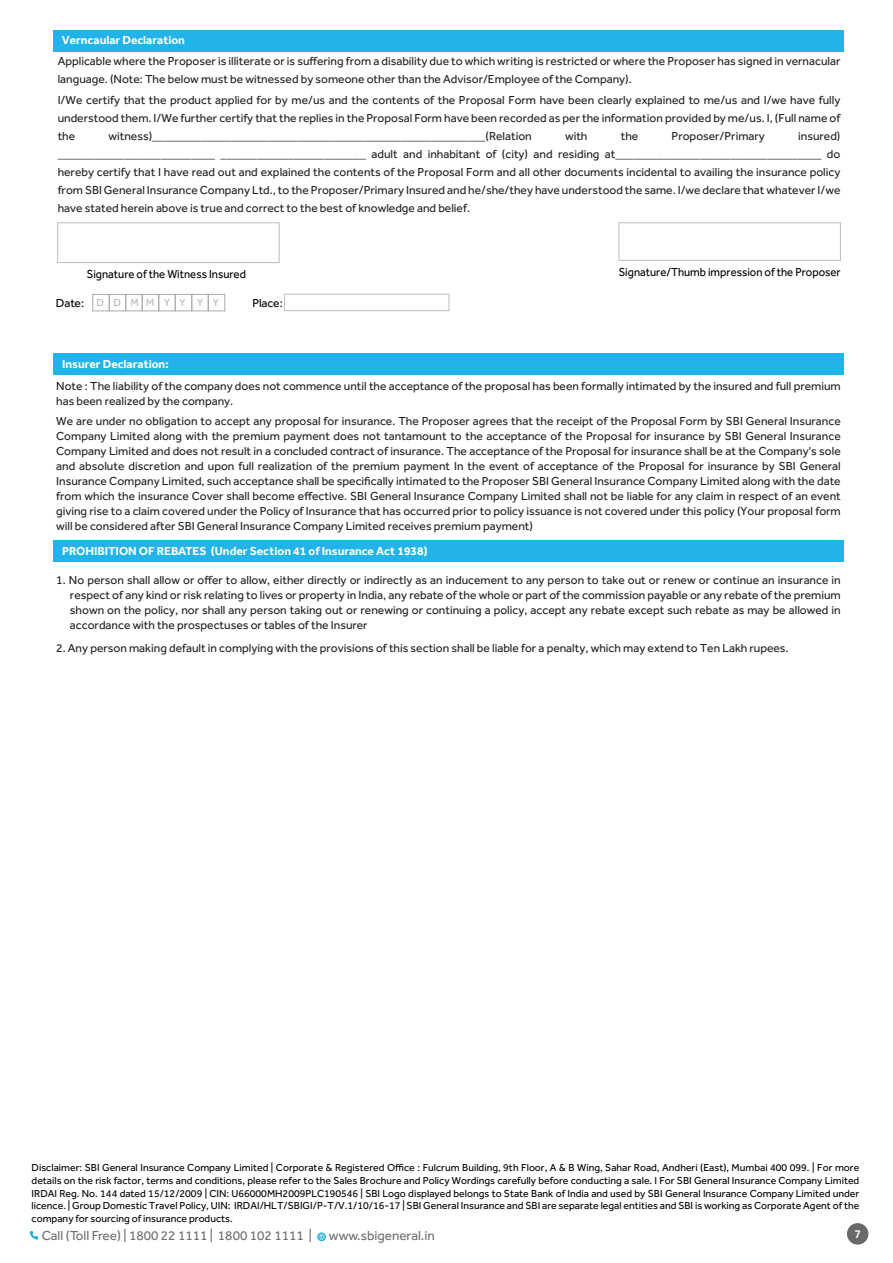
<style>
.page{position:relative;width:893px;height:1263px;background:#fff}
.page>*{position:absolute;margin:0;border:0;box-sizing:border-box;transform-origin:0 0}
.t1{font:13.5px "Effra";color:#6d6e71}
.t2{font:12px/15px "Effra";color:#231f20;text-align:justify}
.t3{font:700 12px "Effra";color:#fff}
.t4{font:12px "Effra";color:#000;scale:.94 1}
.t5{font:12px "Effra";color:#000}
.t6{font:500 12px "Effra";color:#fff}
.t7{font:10.5px/12.6px "Effra";color:#000;text-align:justify}
.t8{font:10.5px "Effra";color:#b4b6b8}
.s1{font-size:12px;color:#000}
</style>
<div class="page">
<svg style="left:30px;top:1231px;width:8px;height:8px"></svg>
<svg style="left:317px;top:1232px;width:9px;height:9px"></svg>
<svg style="left:319px;top:1234px;width:6px;height:6px"></svg>
<div style="left:847px;top:1223px;width:21px;height:21px;background:#686968;border-radius:50%"></div>
<div style="left:93px;top:294px;width:16px;height:17px;border:1px solid #a8aaac"></div>
<div style="left:109px;top:294px;width:17px;height:17px;border:1px solid #a8aaac"></div>
<div style="left:126px;top:294px;width:16px;height:17px;border:1px solid #a8aaac"></div>
<div style="left:142px;top:294px;width:17px;height:17px;border:1px solid #a8aaac"></div>
<div style="left:159px;top:294px;width:16px;height:17px;border:1px solid #a8aaac"></div>
<div style="left:175px;top:294px;width:17px;height:17px;border:1px solid #a8aaac"></div>
<div style="left:192px;top:294px;width:16px;height:17px;border:1px solid #a8aaac"></div>
<div style="left:208px;top:294px;width:17px;height:17px;border:1px solid #a8aaac"></div>
<div style="left:284px;top:294px;width:165px;height:17px;border:1px solid #bcbec0"></div>
<div style="left:53px;top:30px;width:790px;height:21px;background:#22b3e8"></div>
<div style="left:57px;top:222px;width:222px;height:41px;border:1px solid #bcbec0"></div>
<div style="left:619px;top:222px;width:222px;height:39px;border:1px solid #bcbec0"></div>
<div style="left:53px;top:540px;width:790px;height:22px;background:#22b3e8"></div>
<div style="left:53px;top:354px;width:790px;height:21px;background:#22b3e8"></div>
<p class="t3" style="left:62px;top:33px;width:125px">Verncaular Declaration</p>
<p class="t2" style="left:58px;top:52px;width:784px;line-height:18px">Applicable where the Proposer is illiterate or is suffering from a disability due to which writing is restricted or where the Proposer has signed in vernacular language. (Note: The below must be witnessed by someone other than the Advisor/Employee of the Company).</p>
<p class="t2" style="left:58px;top:91px;width:784px;line-height:18px">I/We certify that the product applied for by me/us and the contents of the Proposal Form have been clearly explained to me/us and I/we have fully understood them. I/We further certify that the replies in the Proposal Form have been recorded as per the information provided by me/us. I, (Full name of the</p>
<p class="t2" style="left:58px;top:127px;width:784px;line-height:18px;text-indent:740px">insured) __________________________ ________________________ adult and inhabitant of (city) and residing at__________________________________ do hereby certify that I have read out and explained the contents of the Proposal Form and all other documents incidental to availing the insurance policy from SBI General Insurance Company Ltd., to the Proposer/Primary Insured and he/she/they have understood the same. I/we declare that whatever I/we have stated herein above is true and correct to the best of knowledge and belief.</p>
<p class="t2" style="left:109px;top:128px;width:425px">witness)_______________________________________________________(Relation</p>
<p class="t2" style="left:565px;top:128px;width:24px">with</p>
<p class="t2" style="left:621px;top:128px;width:19px">the</p>
<p class="t2" style="left:672px;top:128px;width:95px">Proposer/Primary</p>
<p class="t4" style="left:87px;top:267px;width:171px">Signature of the Witness Insured</p>
<p class="t4" style="left:619px;top:264px;width:238px">Signature/Thumb impression of the Proposer</p>
<p class="t8" style="left:56px;top:296px;width:164px"><span class="s1">Date:</span> D D M M Y Y Y Y</p>
<p class="t5" style="left:253px;top:296px;width:32px">Place:</p>
<p class="t3" style="left:62px;top:357px;width:108px">Insurer Declaration:</p>
<p class="t2" style="left:56px;top:379px;width:786px">Note : The liability of the company does not commence until the acceptance of the proposal has been formally intimated by the insured and full premium has been realized by the company.</p>
<p class="t2" style="left:56px;top:413px;width:786px">We are under no obligation to accept any proposal for insurance. The Proposer agrees that the receipt of the Proposal Form by SBI General Insurance Company Limited along with the premium payment does not tantamount to the acceptance of the Proposal for insurance by SBI General Insurance Company Limited and does not result in a concluded contract of insurance. The acceptance of the Proposal for insurance shall be at the Company's sole and absolute discretion and upon full realization of the premium payment In the event of acceptance of the Proposal for insurance by SBI General Insurance Company Limited, such acceptance shall be specifically intimated to the Proposer SBI General Insurance Company Limited along with the date from which the insurance Cover shall become effective. SBI General Insurance Company Limited shall not be liable for any claim in respect of an event giving rise to a claim covered under the Policy of Insurance that has occurred prior to policy issuance is not covered under this policy (Your proposal form will be considered after SBI General Insurance Company Limited receives premium payment)</p>
<p class="t3" style="left:62px;top:544px;width:367px">PROHIBITION OF REBATES (Under Section 41 of Insurance Act 1938)</p>
<p class="t2" style="left:70px;top:572px;width:772px;text-indent:-14px">1. No person shall allow or offer to allow, either directly or indirectly as an inducement to any person to take out or renew or continue an insurance in respect of any kind or risk relating to lives or property in India, any rebate of the whole or part of the commission payable or any rebate of the premium shown on the policy, nor shall any person taking out or renewing or continuing a policy, accept any rebate except such rebate as may be allowed in accordance with the prospectuses or tables of the Insurer</p>
<p class="t2" style="left:56px;top:640px;width:734px">2. Any person making default in complying with the provisions of this section shall be liable for a penalty, which may extend to Ten Lakh rupees.</p>
<p class="t7" style="left:32px;top:1161px;width:829px">Disclaimer: SBI General Insurance Company Limited | Corporate &amp; Registered Office : Fulcrum Building, 9th Floor, A &amp; B Wing, Sahar Road, Andheri (East), Mumbai 400 099. | For more details on the risk factor, terms and conditions, please refer to the Sales Brochure and Policy Wordings carefully before conducting a sale. I For SBI General Insurance Company Limited IRDAI Reg. No. 144 dated 15/12/2009 | CIN: U66000MH2009PLC190546 | SBI Logo displayed belongs to State Bank of India and used by SBI General Insurance Company Limited under licence. | Group Domestic Travel Policy, UIN: IRDAI/HLT/SBIGI/P-T/V.1/10/16-17 | SBI General Insurance and SBI are separate legal entities and SBI is working as Corporate Agent of the company for sourcing of insurance products.</p>
<p class="t6" style="left:854px;top:1226px;width:8px">7</p>
<p class="t1" style="left:42px;top:1227px;width:272px">Call (Toll Free) | 1800 22 1111 | 1800 102 1111 |</p>
<p class="t1" style="left:329px;top:1227px;width:107px">www.sbigeneral.in</p>
</div>
